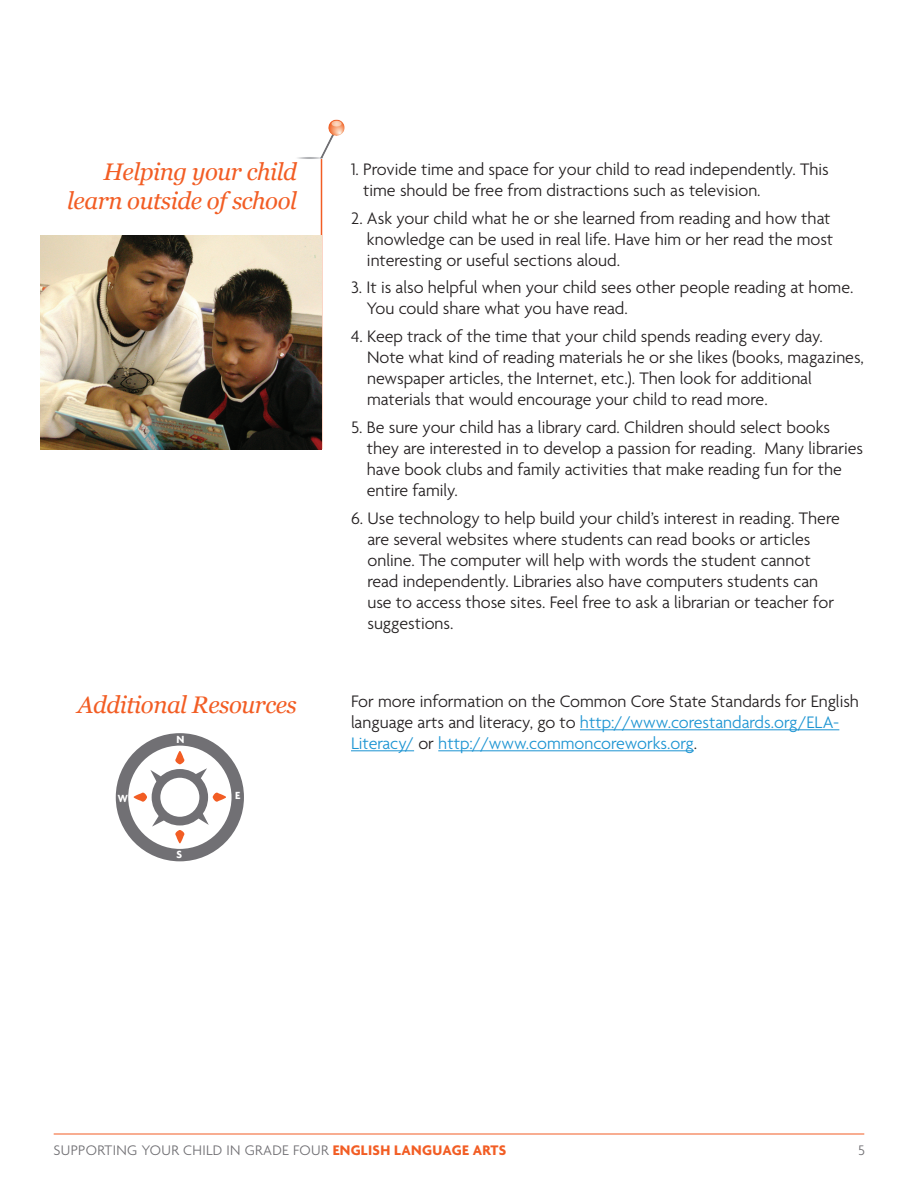
<style>
.page{position:relative;width:918px;height:1188px;background:#fff}
.page>*{position:absolute;margin:0;border:0;box-sizing:border-box;transform-origin:0 0}
.Call_Out{font:italic 24px/28.8px "Georgia";letter-spacing:-.02em;color:#f25d24;text-align:right}
.Body_Copy{font:300 18px/21px "Agenda";color:#231f20}
.t1{font:300 15px "Agenda";letter-spacing:.02em;color:#717074}
.t2{font:700 11.25px "Agenda";color:#fff}
.s1{color:#1c94d2}
.s2{font-weight:700;color:#f25d24}
</style>
<div class="page">
<hr style="left:321px;top:159px;width:1px;height:290px;background:#f25d24">
<img style="left:41px;top:235px;width:280px;height:214px">
<svg style="left:122px;top:739px;width:116px;height:116px"></svg>
<div style="left:116px;top:733px;width:128px;height:128px;border:12px solid #717074;border-radius:50%"></div>
<div style="left:156px;top:773px;width:48px;height:48px;background:#fff;border-radius:50%"></div>
<div style="left:152px;top:769px;width:56px;height:56px;border:9px solid #717074;border-radius:50%"></div>
<svg style="left:175px;top:751px;width:9px;height:13px"></svg>
<svg style="left:175px;top:830px;width:9px;height:13px"></svg>
<svg style="left:213px;top:793px;width:13px;height:9px"></svg>
<svg style="left:134px;top:793px;width:13px;height:9px"></svg>
<svg style="left:192px;top:768px;width:15px;height:14px"></svg>
<svg style="left:152px;top:813px;width:15px;height:14px"></svg>
<svg style="left:195px;top:810px;width:14px;height:15px"></svg>
<svg style="left:150px;top:770px;width:14px;height:15px"></svg>
<hr style="left:54px;top:1134px;width:810px;height:1px;background:#f25d24">
<img style="left:297px;top:119px;width:48px;height:56px">
<hr style="left:580px;top:730px;width:259px;height:1px;background:#1c94d2">
<hr style="left:351px;top:751px;width:63px;height:1px;background:#1c94d2">
<hr style="left:438px;top:751px;width:256px;height:1px;background:#1c94d2">
<p class="Call_Out" style="left:67px;top:158px;width:231px">Helping your child learn outside of school</p>
<p class="Call_Out" style="left:78px;top:690px;width:221px">Additional Resources</p>
<p class="t2" style="left:176px;top:733px;width:9px">N</p>
<p class="t2" style="left:118px;top:791px;width:12px">W</p>
<p class="t2" style="left:235px;top:789px;width:7px">E</p>
<p class="t2" style="left:176px;top:848px;width:7px">S</p>
<p class="Body_Copy" style="left:363px;top:160px;width:467px;text-indent:-12px">1. Provide time and space for your child to read independently. This time should be free from distractions such as television.</p>
<p class="Body_Copy" style="left:367px;top:208px;width:468px;text-indent:-16px">2. Ask your child what he or she learned from reading and how that knowledge can be used in real life. Have him or her read the most interesting or useful sections aloud.</p>
<p class="Body_Copy" style="left:366px;top:278px;width:489px;text-indent:-15px">3. It is also helpful when your child sees other people reading at home.<br>You could share what you have read.</p>
<p class="Body_Copy" style="left:367px;top:327px;width:498px;text-indent:-16px">4. Keep track of the time that your child spends reading every day.<br>Note what kind of reading materials he or she likes (books, magazines, newspaper articles, the Internet, etc.). Then look for additional materials that would encourage your child to read more.</p>
<p class="Body_Copy" style="left:367px;top:418px;width:498px;text-indent:-16px">5. Be sure your child has a library card. Children should select books they are interested in to develop a passion for reading. Many libraries have book clubs and family activities that make reading fun for the entire family.</p>
<p class="Body_Copy" style="left:367px;top:508px;width:474px;text-indent:-16px">6. Use technology to help build your child’s interest in reading. There are several websites where students can read books or articles online. The computer will help with words the student cannot read independently. Libraries also have computers students can use to access those sites. Feel free to ask a librarian or teacher for suggestions.</p>
<p class="Body_Copy" style="left:351px;top:692px;width:510px">For more information on the Common Core State Standards for English language arts and literacy, go to <span class="s1">http://www.corestandards.org/ELA-<br>Literacy/</span> or <span class="s1">http://www.commoncoreworks.org</span>.</p>
<p class="t1" style="left:54px;top:1142px;width:454px">SUPPORTING YOUR CHILD IN GRADE FOUR <span class="s2">ENGLISH LANGUAGE ARTS</span></p>
<p class="t1" style="left:858px;top:1142px;width:8px">5</p>
</div>
